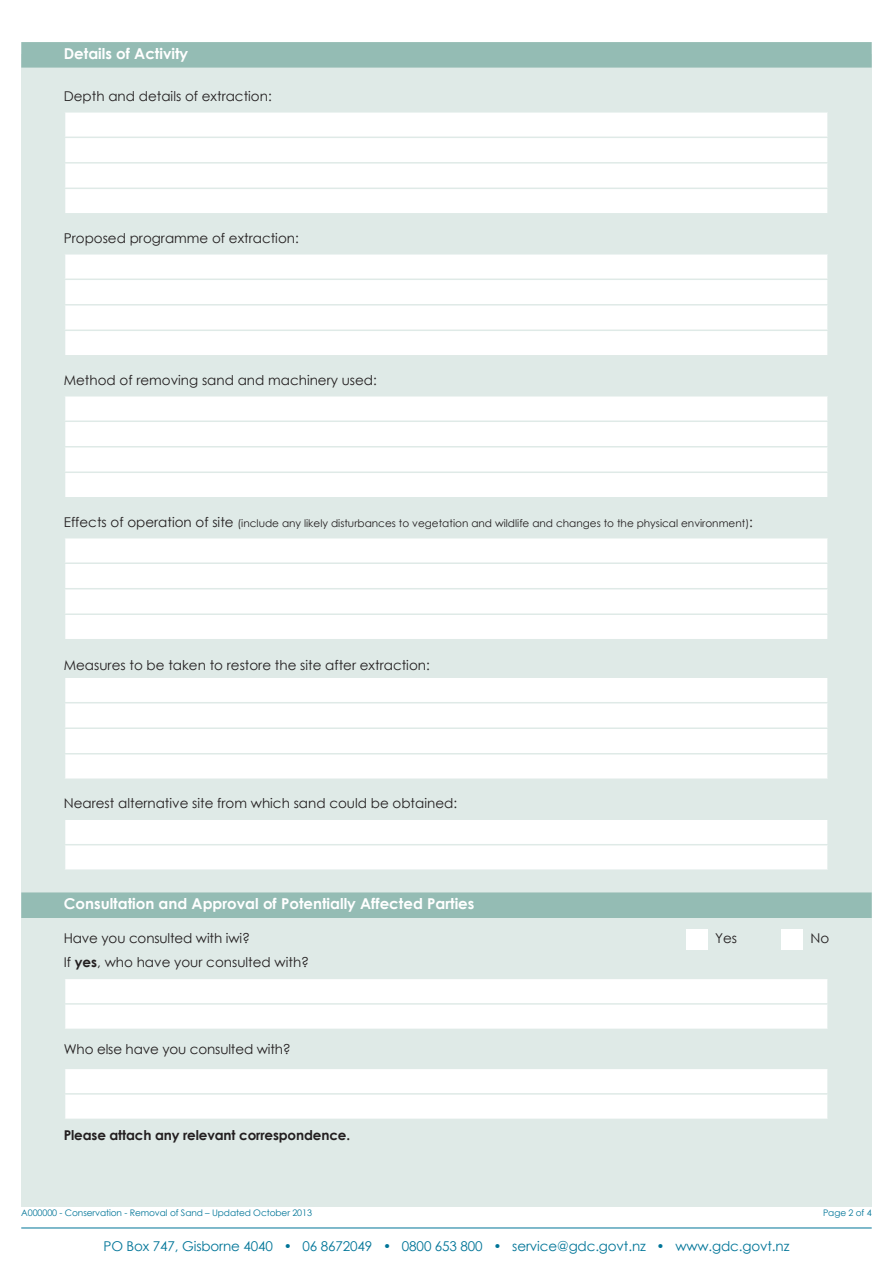
<style>
.page{position:relative;width:893px;height:1263px;background:#fff}
.page>*{position:absolute;margin:0;border:0;box-sizing:border-box;transform-origin:0 0}
.Section_Heading{font:700 15px "Century Gothic";color:#fff}
.Form_Titles_two_fiel{font:13.5px "Century Gothic";color:#231f20}
.Form_Titles_checkbox{font:13.5px "Century Gothic";color:#231f20}
.t1{font:13.5px "Century Gothic";letter-spacing:-.01em;color:#007598}
.Form_Titles_checkbox-2{font:700 13.5px "Century Gothic";letter-spacing:-.01em;color:#231f20}
.Form_Titles_two_fiel-2{font:10.5px "Century Gothic";color:#231f20}
.t2{font:9px "Century Gothic";letter-spacing:-.01em;color:#007598}
.s1{font-size:13.5px}
.s2{font-weight:700}
</style>
<div class="page">
<hr style="left:21px;top:1227px;width:851px;height:1px;background:#007598">
<div style="left:21px;top:54px;width:851px;height:1152px;background:#dfeae7"></div>
<div style="left:21px;top:42px;width:851px;height:26px;background:#94bcb4"></div>
<div style="left:21px;top:892px;width:851px;height:26px;background:#94bcb4"></div>
<div style="left:65px;top:113px;width:762px;height:100px;background:#fff"></div>
<hr style="left:64px;top:137px;width:765px;height:1px;background:#dfeae7">
<hr style="left:64px;top:162px;width:765px;height:2px;background:#dfeae7">
<hr style="left:64px;top:188px;width:765px;height:1px;background:#dfeae7">
<div style="left:65px;top:255px;width:762px;height:100px;background:#fff"></div>
<hr style="left:64px;top:279px;width:765px;height:1px;background:#dfeae7">
<hr style="left:64px;top:304px;width:765px;height:2px;background:#dfeae7">
<hr style="left:64px;top:330px;width:765px;height:1px;background:#dfeae7">
<div style="left:65px;top:396px;width:762px;height:101px;background:#fff"></div>
<hr style="left:64px;top:420px;width:765px;height:2px;background:#dfeae7">
<hr style="left:64px;top:446px;width:765px;height:1px;background:#dfeae7">
<hr style="left:64px;top:471px;width:765px;height:2px;background:#dfeae7">
<div style="left:65px;top:538px;width:762px;height:101px;background:#fff"></div>
<hr style="left:64px;top:562px;width:765px;height:2px;background:#dfeae7">
<hr style="left:64px;top:588px;width:765px;height:1px;background:#dfeae7">
<hr style="left:64px;top:613px;width:765px;height:2px;background:#dfeae7">
<div style="left:65px;top:678px;width:762px;height:100px;background:#fff"></div>
<hr style="left:64px;top:702px;width:765px;height:1px;background:#dfeae7">
<hr style="left:64px;top:727px;width:765px;height:2px;background:#dfeae7">
<hr style="left:64px;top:753px;width:765px;height:1px;background:#dfeae7">
<div style="left:65px;top:820px;width:763px;height:49px;background:#fff"></div>
<hr style="left:827px;top:845px;width:2px;height:24px;background:#dfeae7">
<div style="left:686px;top:929px;width:22px;height:20px;background:#fff"></div>
<div style="left:782px;top:929px;width:21px;height:20px;background:#fff"></div>
<div style="left:65px;top:979px;width:763px;height:50px;background:#fff"></div>
<hr style="left:827px;top:1005px;width:2px;height:24px;background:#dfeae7">
<div style="left:65px;top:1069px;width:763px;height:49px;background:#fff"></div>
<hr style="left:827px;top:1094px;width:2px;height:24px;background:#dfeae7">
<p class="Section_Heading" style="left:64px;top:42px;width:126px">Details of Activity</p>
<p class="Form_Titles_two_fiel" style="left:64px;top:86px;width:209px">Depth and details of extraction:</p>
<p class="Form_Titles_two_fiel" style="left:64px;top:228px;width:237px">Proposed programme of extraction:</p>
<p class="Form_Titles_two_fiel" style="left:64px;top:370px;width:315px">Method of removing sand and machinery used:</p>
<p class="Form_Titles_two_fiel-2" style="left:64px;top:516px;width:691px"><span class="s1">Effects of operation of site</span> (include any likely disturbances to vegetation and wildlife and changes to the physical environment)<span class="s1">:</span></p>
<p class="Form_Titles_checkbox" style="left:64px;top:656px;width:368px">Measures to be taken to restore the site after extraction:</p>
<p class="Form_Titles_two_fiel" style="left:64px;top:794px;width:395px">Nearest alternative site from which sand could be obtained:</p>
<p class="Section_Heading" style="left:64px;top:893px;width:412px">Consultation and Approval of Potentially Affected Parties</p>
<p class="Form_Titles_checkbox" style="left:64px;top:928px;width:188px">Have you consulted with iwi?</p>
<p class="Form_Titles_checkbox" style="left:715px;top:928px;width:24px">Yes</p>
<p class="Form_Titles_checkbox" style="left:810px;top:928px;width:20px">No</p>
<p class="Form_Titles_checkbox" style="left:64px;top:953px;width:247px">If <span class="s2">yes</span>, who have your consulted with?</p>
<p class="Form_Titles_checkbox" style="left:64px;top:1040px;width:229px">Who else have you consulted with?</p>
<p class="Form_Titles_checkbox-2" style="left:64px;top:1125px;width:288px">Please attach any relevant correspondence.</p>
<p class="t2" style="left:21px;top:1206px;width:292px">A000000 - Conservation - Removal of Sand – Updated October 2013</p>
<p class="t2" style="left:823px;top:1206px;width:50px">Page 2 of 4</p>
<p class="t1" style="left:104px;top:1237px;width:687px">PO Box 747, Gisborne 4040 • 06 8672049 • 0800 653 800 • service@gdc.govt.nz • www.gdc.govt.nz</p>
</div>
